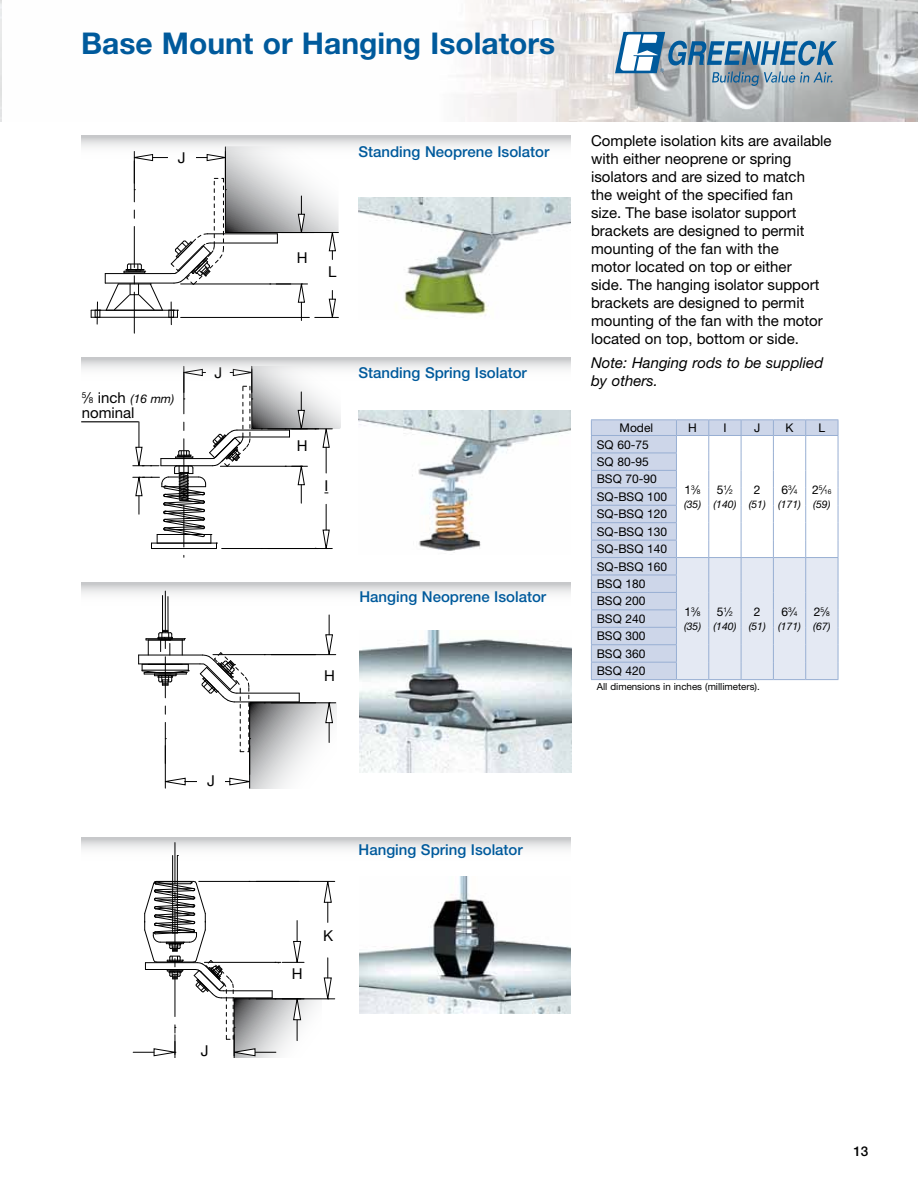
<style>
.page{position:relative;width:918px;height:1188px;background:#fff}
.page>*{position:absolute;margin:0;border:0;box-sizing:border-box;transform-origin:0 0}
.t1{font:700 30px "Helvetica Neue LT Std";color:#005a9c}
.t2{font:15px/18px "Helvetica Neue LT Std";color:#000}
.t3{font:500 15px "Helvetica Neue LT Std";color:#005a9c}
.t4{font:italic 15px/18px "Helvetica Neue LT Std";color:#000}
.t5{font:500 13.5px "Helvetica Neue LT Std";color:#000}
.t6{font:12px/17.4px "Helvetica Neue LT Std";color:#000}
.t7{font:italic 12px "Helvetica Neue LT Std";color:#000}
.t8{font:italic 10.5px "Helvetica Neue LT Std";color:#000}
.t9{font:9.75px "Helvetica Neue LT Std";color:#000}
.t10{font:6.6px "Helvetica Neue LT Std";color:#000}
.s1{font-style:normal;font-size:15px}
.s2{font-style:normal;font-size:8.25px}
.s3{font-size:6.6px}
.s4{font-size:12px}
</style>
<div class="page">
<img style="left:0;top:0;width:918px;height:122px">
<svg style="left:615px;top:32px;width:222px;height:54px"></svg>
<hr style="left:591px;top:419px;width:85px;height:1px;background:#98afd3">
<hr style="left:676px;top:419px;width:33px;height:1px;background:#98afd3">
<hr style="left:709px;top:419px;width:32px;height:1px;background:#98afd3">
<hr style="left:741px;top:419px;width:32px;height:1px;background:#98afd3">
<hr style="left:773px;top:419px;width:33px;height:1px;background:#98afd3">
<hr style="left:806px;top:419px;width:32px;height:1px;background:#98afd3">
<svg style="left:591px;top:420px;width:248px;height:260px"></svg>
<hr style="left:591px;top:679px;width:85px;height:1px;background:#98afd3">
<hr style="left:676px;top:679px;width:33px;height:1px;background:#98afd3">
<hr style="left:709px;top:679px;width:32px;height:1px;background:#98afd3">
<hr style="left:741px;top:679px;width:32px;height:1px;background:#98afd3">
<hr style="left:773px;top:679px;width:33px;height:1px;background:#98afd3">
<hr style="left:806px;top:679px;width:32px;height:1px;background:#98afd3">
<img style="left:358px;top:411px;width:212px;height:142px">
<img style="left:358px;top:198px;width:212px;height:118px">
<svg style="left:262px;top:386px;width:78px;height:42px"></svg>
<hr style="left:252px;top:429px;width:67px;height:1px;background:#000">
<hr style="left:239px;top:437px;width:51px;height:1px;background:#000">
<hr style="left:237px;top:430px;width:53px;height:1px;background:#000">
<hr style="left:222px;top:548px;width:96px;height:1px;background:#000">
<hr style="left:220px;top:466px;width:82px;height:1px;background:#000">
<hr style="left:268px;top:429px;width:64px;height:1px;background:#000">
<hr style="left:268px;top:548px;width:64px;height:1px;background:#000">
<svg style="left:322px;top:425px;width:8px;height:48px"></svg>
<svg style="left:322px;top:504px;width:8px;height:44px"></svg>
<svg style="left:285px;top:392px;width:22px;height:45px"></svg>
<svg style="left:292px;top:465px;width:15px;height:38px"></svg>
<hr style="left:82px;top:421px;width:56px;height:1px;background:#000">
<svg style="left:133px;top:386px;width:129px;height:171px"></svg>
<div style="left:208px;top:367px;width:21px;height:20px;background:#fff"></div>
<svg style="left:91px;top:164px;width:248px;height:170px"></svg>
<div style="left:322px;top:266px;width:20px;height:21px;background:#fff"></div>
<div style="left:292px;top:252px;width:20px;height:20px;background:#fff"></div>
<div style="left:168px;top:152px;width:27px;height:20px;background:#fff"></div>
<svg style="left:81px;top:135px;width:489px;height:29px"></svg>
<svg style="left:81px;top:357px;width:489px;height:29px"></svg>
<svg style="left:81px;top:582px;width:489px;height:12px"></svg>
<svg style="left:81px;top:837px;width:489px;height:12px"></svg>
<img style="left:359px;top:630px;width:212px;height:142px">
<svg style="left:250px;top:704px;width:86px;height:85px"></svg>
<hr style="left:139px;top:664px;width:61px;height:1px;background:#000">
<hr style="left:139px;top:655px;width:64px;height:1px;background:#000">
<hr style="left:237px;top:693px;width:62px;height:1px;background:#000">
<hr style="left:234px;top:702px;width:65px;height:1px;background:#000">
<hr style="left:250px;top:703px;width:66px;height:1px;background:#000">
<hr style="left:213px;top:654px;width:103px;height:1px;background:#000">
<hr style="left:271px;top:654px;width:65px;height:1px;background:#000">
<hr style="left:271px;top:703px;width:65px;height:1px;background:#000">
<svg style="left:325px;top:615px;width:8px;height:41px"></svg>
<svg style="left:325px;top:702px;width:8px;height:41px"></svg>
<hr style="left:249px;top:746px;width:1px;height:42px;background:#000">
<hr style="left:165px;top:746px;width:1px;height:42px;background:#000">
<svg style="left:225px;top:778px;width:29px;height:8px"></svg>
<svg style="left:199px;top:652px;width:52px;height:100px"></svg>
<svg style="left:138px;top:591px;width:51px;height:174px"></svg>
<svg style="left:164px;top:778px;width:33px;height:8px"></svg>
<img style="left:359px;top:877px;width:211px;height:136px">
<hr style="left:256px;top:881px;width:79px;height:1px;background:#000">
<hr style="left:256px;top:999px;width:79px;height:1px;background:#000">
<svg style="left:133px;top:843px;width:199px;height:215px"></svg>
<div style="left:318px;top:930px;width:20px;height:20px;background:#fff"></div>
<div style="left:287px;top:968px;width:20px;height:20px;background:#fff"></div>
<div style="left:191px;top:1045px;width:28px;height:20px;background:#fff"></div>
<h1 class="t1" style="left:81px;top:25px;width:476px">Base Mount or Hanging Isolators</h1>
<p class="t2" style="left:178px;top:148px;width:5px">j</p>
<p class="t7" style="left:82px;top:391px;width:94px"><sup>5</sup><span class="s1">⁄</span><span class="s2">8</span> <span class="s1">inch</span> (16 mm)</p>
<p class="t2" style="left:82px;top:403px;width:54px">nominal</p>
<p class="t2" style="left:215px;top:363px;width:5px">j</p>
<p class="t2" style="left:207px;top:772px;width:5px">j</p>
<p class="t2" style="left:201px;top:1041px;width:5px">j</p>
<p class="t3" style="left:358px;top:142px;width:192px">Standing Neoprene Isolator</p>
<p class="t2" style="left:297px;top:248px;width:10px">h</p>
<p class="t2" style="left:328px;top:263px;width:10px">L</p>
<p class="t2" style="left:297px;top:436px;width:10px">h</p>
<p class="t2" style="left:324px;top:477px;width:3px">i</p>
<p class="t3" style="left:358px;top:364px;width:170px">Standing Spring Isolator</p>
<p class="t2" style="left:324px;top:667px;width:10px">h</p>
<p class="t3" style="left:359px;top:588px;width:188px">Hanging Neoprene Isolator</p>
<p class="t3" style="left:359px;top:841px;width:166px">Hanging Spring Isolator</p>
<p class="t2" style="left:292px;top:964px;width:10px">h</p>
<p class="t2" style="left:323px;top:926px;width:12px">K</p>
<p class="t2" style="left:591px;top:131px;width:242px">Complete isolation kits are available with either neoprene or spring isolators and are sized to match<br>the weight of the specified fan<br>size. The base isolator support brackets are designed to permit mounting of the fan with the<br>motor located on top or either<br>side. The hanging isolator support brackets are designed to permit mounting of the fan with the motor located on top, bottom or side.</p>
<p class="t4" style="left:591px;top:354px;width:234px">Note: Hanging rods to be supplied by others.</p>
<p class="t6" style="left:620px;top:419px;width:35px">Model</p>
<p class="t6" style="left:688px;top:419px;width:10px">H</p>
<p class="t6" style="left:723px;top:419px;width:5px">I</p>
<p class="t6" style="left:754px;top:419px;width:8px">J</p>
<p class="t6" style="left:786px;top:419px;width:10px">K</p>
<p class="t6" style="left:819px;top:419px;width:8px">L</p>
<p class="t6" style="left:597px;top:435px;width:53px">SQ 60-75</p>
<p class="t6" style="left:685px;top:481px;width:17px">1<sup>3</sup>⁄<span class="s3">8</span></p>
<p class="t8" style="left:684px;top:498px;width:19px">(35)</p>
<p class="t6" style="left:597px;top:453px;width:72px">SQ 80-95<br>BSQ 70-90<br>SQ-BSQ 100<br>SQ-BSQ 120<br>SQ-BSQ 130<br>SQ-BSQ 140<br>SQ-BSQ 160</p>
<p class="t6" style="left:717px;top:481px;width:17px">5<sup>1</sup>⁄<span class="s3">2</span></p>
<p class="t8" style="left:713px;top:498px;width:24px">(140)</p>
<p class="t6" style="left:782px;top:481px;width:17px">6<sup>3</sup>⁄<span class="s3">4</span></p>
<p class="t8" style="left:778px;top:498px;width:24px">(171)</p>
<p class="t10" style="left:812px;top:488px;width:21px"><span class="s4">2</span>5<span class="s4">⁄</span>16</p>
<p class="t8" style="left:813px;top:498px;width:19px">(59)</p>
<p class="t6" style="left:754px;top:481px;width:8px">2</p>
<p class="t8" style="left:749px;top:498px;width:19px">(51)</p>
<p class="t6" style="left:597px;top:575px;width:50px;text-align:justify">BSQ 180<br>BSQ 200<br>BSQ 240<br>BSQ 300<br>BSQ 360<br>BSQ 420</p>
<p class="t9" style="left:597px;top:681px;width:165px">All dimensions in inches (millimeters).</p>
<p class="t6" style="left:685px;top:603px;width:17px">1<sup>3</sup>⁄<span class="s3">8</span></p>
<p class="t8" style="left:684px;top:620px;width:19px">(35)</p>
<p class="t6" style="left:717px;top:603px;width:17px">5<sup>1</sup>⁄<span class="s3">2</span></p>
<p class="t8" style="left:713px;top:620px;width:24px">(140)</p>
<p class="t6" style="left:754px;top:603px;width:8px">2</p>
<p class="t8" style="left:749px;top:620px;width:19px">(51)</p>
<p class="t6" style="left:782px;top:603px;width:17px">6<sup>3</sup>⁄<span class="s3">4</span></p>
<p class="t8" style="left:778px;top:620px;width:24px">(171)</p>
<p class="t6" style="left:814px;top:603px;width:17px">2<sup>5</sup>⁄<span class="s3">8</span></p>
<p class="t8" style="left:813px;top:620px;width:19px">(67)</p>
<p class="t5" style="left:853px;top:1143px;width:17px">13</p>
</div>
